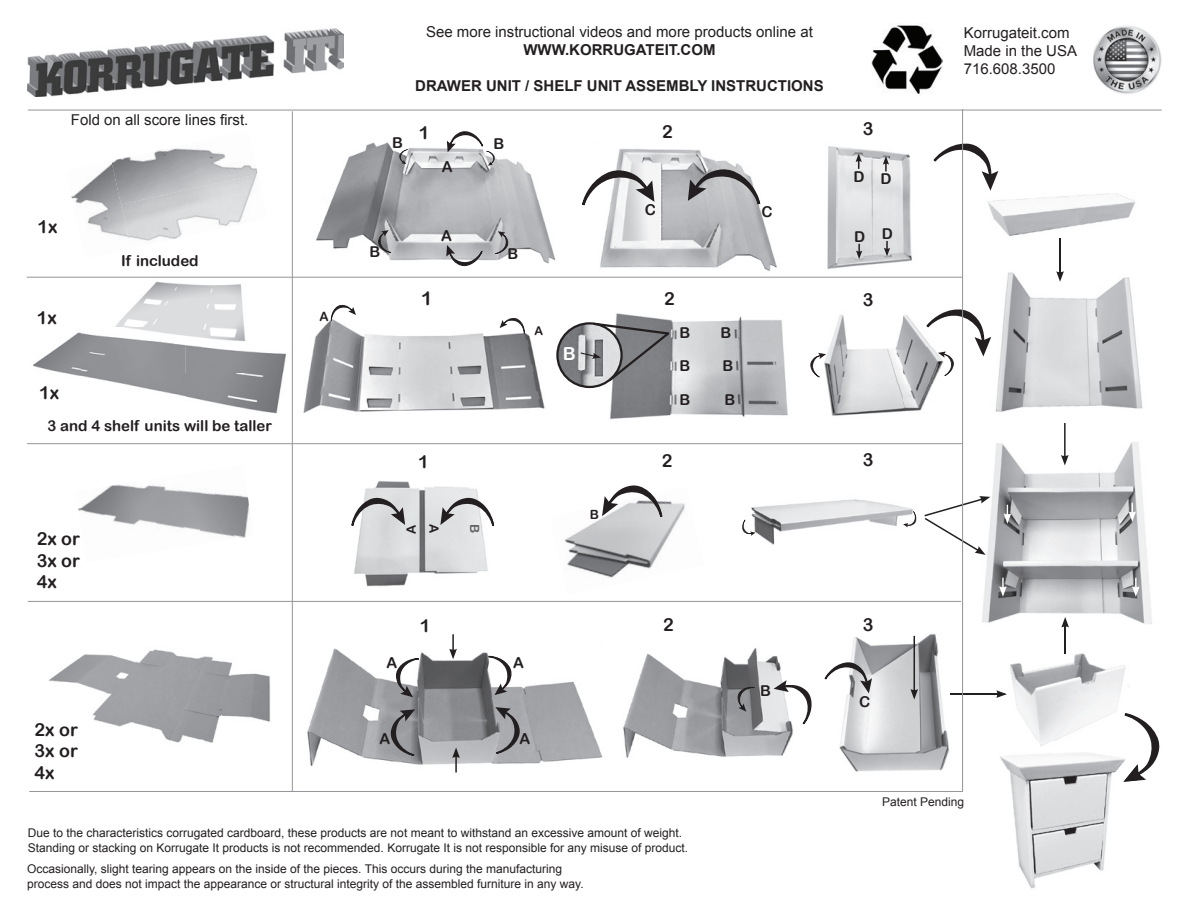
<style>
.page{position:relative;width:1188px;height:918px;background:#fff}
.page>*{position:absolute;margin:0;border:0;box-sizing:border-box;transform-origin:0 0}
.t1{font:19.05px "Arial Rounded MT Bold";color:#231f20}
.t2{font:18px/21.6px "Arial Rounded MT Bold";color:#231f20;text-align:justify}
.t3{font:18px "Arial Rounded MT Bold";color:#fff}
.t4{font:15px/18px "Arial";color:#231f20}
.t5{font:15px "Arial Rounded MT Bold";color:#231f20}
.t6{font:700 15px "Arial";color:#231f20}
.t7{font:12.75px "Arial Rounded MT Bold";color:#231f20}
.t8{font:12.75px "Arial Rounded MT Bold";color:#636366}
.t9{font:12px/14.4px "Arial";color:#231f20}
.t10{font:12px "Arial Rounded MT Bold";color:#231f20}
</style>
<div class="page">
<img style="left:316px;top:141px;width:240px;height:123px">
<img style="left:594px;top:149px;width:190px;height:128px">
<img style="left:827px;top:146px;width:85px;height:123px">
<img style="left:982px;top:442px;width:170px;height:182px">
<svg style="left:1004px;top:505px;width:7px;height:19px"></svg>
<svg style="left:999px;top:578px;width:8px;height:19px"></svg>
<svg style="left:1128px;top:503px;width:8px;height:19px"></svg>
<svg style="left:1132px;top:578px;width:8px;height:19px"></svg>
<img style="left:991px;top:272px;width:152px;height:140px">
<img style="left:27px;top:28px;width:317px;height:68px">
<hr style="left:1059px;top:239px;width:2px;height:35px;background:#231f20">
<svg style="left:1056px;top:271px;width:8px;height:11px"></svg>
<img style="left:872px;top:25px;width:71px;height:69px">
<img style="left:1093px;top:26px;width:69px;height:68px">
<img style="left:818px;top:314px;width:119px;height:102px">
<img style="left:303px;top:318px;width:242px;height:95px">
<svg style="left:500px;top:318px;width:25px;height:16px"></svg>
<hr style="left:1064px;top:423px;width:2px;height:34px;background:#231f20">
<svg style="left:1061px;top:455px;width:8px;height:11px"></svg>
<svg style="left:331px;top:305px;width:25px;height:16px"></svg>
<img style="left:115px;top:281px;width:129px;height:46px">
<img style="left:33px;top:327px;width:253px;height:87px">
<img style="left:603px;top:313px;width:185px;height:106px">
<svg style="left:810px;top:353px;width:16px;height:24px"></svg>
<svg style="left:926px;top:309px;width:65px;height:67px"></svg>
<img style="left:354px;top:481px;width:134px;height:106px">
<img style="left:564px;top:501px;width:121px;height:77px">
<img style="left:78px;top:484px;width:171px;height:54px">
<svg style="left:351px;top:498px;width:54px;height:28px"></svg>
<svg style="left:440px;top:498px;width:54px;height:28px"></svg>
<img style="left:557px;top:324px;width:46px;height:63px">
<img style="left:603px;top:383px;width:19px;height:1px">
<div style="left:556px;top:322px;width:67px;height:66px;border:2px solid #231f20;border-radius:50%"></div>
<svg style="left:579px;top:321px;width:92px;height:62px;background:#8f9092"></svg>
<svg style="left:602px;top:485px;width:60px;height:32px"></svg>
<img style="left:744px;top:499px;width:169px;height:46px">
<svg style="left:742px;top:520px;width:13px;height:16px"></svg>
<svg style="left:903px;top:511px;width:14px;height:16px"></svg>
<img style="left:115px;top:148px;width:143px;height:26px">
<img style="left:71px;top:161px;width:60px;height:75px">
<img style="left:121px;top:174px;width:136px;height:67px">
<img style="left:987px;top:193px;width:149px;height:46px">
<svg style="left:934px;top:143px;width:64px;height:48px"></svg>
<hr style="left:1064px;top:625px;width:2px;height:29px;background:#231f20">
<svg style="left:1061px;top:617px;width:8px;height:11px"></svg>
<img style="left:48px;top:649px;width:222px;height:94px">
<svg style="left:446px;top:245px;width:37px;height:22px"></svg>
<svg style="left:924px;top:496px;width:66px;height:59px"></svg>
<svg style="left:688px;top:169px;width:72px;height:35px;background:#9f9fa1"></svg>
<svg style="left:582px;top:170px;width:72px;height:35px"></svg>
<svg style="left:856px;top:153px;width:6px;height:16px"></svg>
<svg style="left:399px;top:149px;width:9px;height:15px"></svg>
<svg style="left:447px;top:131px;width:48px;height:35px"></svg>
<svg style="left:378px;top:230px;width:13px;height:23px"></svg>
<svg style="left:495px;top:231px;width:13px;height:23px"></svg>
<svg style="left:883px;top:156px;width:6px;height:15px"></svg>
<svg style="left:856px;top:244px;width:6px;height:15px"></svg>
<svg style="left:884px;top:241px;width:6px;height:15px"></svg>
<hr style="left:950px;top:693px;width:49px;height:2px;background:#231f20">
<img style="left:307px;top:648px;width:296px;height:118px">
<img style="left:623px;top:648px;width:170px;height:110px">
<img style="left:839px;top:634px;width:110px;height:138px">
<hr style="left:292px;top:111px;width:1px;height:681px;background:#939598">
<hr style="left:28px;top:601px;width:933px;height:1px;background:#939598">
<hr style="left:962px;top:109px;width:1px;height:683px;background:#939598">
<hr style="left:27px;top:277px;width:936px;height:1px;background:#939598">
<hr style="left:28px;top:110px;width:1134px;height:1px;background:#939598">
<hr style="left:27px;top:443px;width:936px;height:1px;background:#939598">
<img style="left:1000px;top:752px;width:123px;height:137px">
<img style="left:1010px;top:653px;width:120px;height:93px">
<svg style="left:996px;top:690px;width:11px;height:8px"></svg>
<svg style="left:1123px;top:713px;width:37px;height:69px"></svg>
<hr style="left:29px;top:791px;width:934px;height:1px;background:#939598">
<svg style="left:452px;top:747px;width:8px;height:25px"></svg>
<svg style="left:449px;top:634px;width:8px;height:25px"></svg>
<svg style="left:495px;top:707px;width:25px;height:47px"></svg>
<svg style="left:488px;top:656px;width:24px;height:39px"></svg>
<svg style="left:391px;top:709px;width:24px;height:47px"></svg>
<svg style="left:396px;top:658px;width:23px;height:39px"></svg>
<svg style="left:774px;top:680px;width:38px;height:44px"></svg>
<svg style="left:737px;top:687px;width:17px;height:25px"></svg>
<svg style="left:825px;top:661px;width:47px;height:32px"></svg>
<hr style="left:914px;top:636px;width:1px;height:55px;background:#231f20">
<svg style="left:910px;top:689px;width:8px;height:11px"></svg>
<p class="t4" style="left:71px;top:111px;width:179px">Fold on all score lines first.</p>
<h2 class="t2" style="left:38px;top:216px;width:22px">1x</h2>
<h2 class="t2" style="left:37px;top:306px;width:22px">1x</h2>
<h2 class="t2" style="left:39px;top:381px;width:22px">1x</h2>
<p class="t5" style="left:121px;top:251px;width:79px">If included</p>
<p class="t5" style="left:48px;top:417px;width:226px">3 and 4 shelf units will be taller</p>
<h2 class="t2" style="left:37px;top:528px;width:45px">2x or 3x or 4x</h2>
<h2 class="t2" style="left:35px;top:718px;width:45px">2x or 3x or 4x</h2>
<p class="t7" style="left:319px;top:309px;width:11px">A</p>
<p class="t5" style="left:392px;top:134px;width:12px">B</p>
<p class="t5" style="left:369px;top:243px;width:12px">B</p>
<p class="t4" style="left:426px;top:23px;width:388px">See more instructional videos and more products online at</p>
<p class="t6" style="left:523px;top:40px;width:194px">WWW.KORRUGATEIT.COM</p>
<p class="t6" style="left:415px;top:76px;width:410px">DRAWER UNIT / SHELF UNIT ASSEMBLY INSTRUCTIONS</p>
<h2 class="t2" style="left:419px;top:122px;width:12px">1</h2>
<h2 class="t2" style="left:662px;top:121px;width:12px">2</h2>
<h2 class="t2" style="left:863px;top:118px;width:12px">3</h2>
<p class="t5" style="left:494px;top:135px;width:12px">B</p>
<p class="t5" style="left:442px;top:158px;width:12px">A</p>
<p class="t5" style="left:441px;top:227px;width:12px">A</p>
<h1 class="t1" style="left:421px;top:287px;width:13px">1</h1>
<p class="t5" style="left:508px;top:245px;width:12px">B</p>
<p class="t10" style="left:534px;top:323px;width:10px">A</p>
<h2 class="t3" style="left:563px;top:343px;width:14px">B</h2>
<p class="t5" style="left:645px;top:201px;width:13px">C</p>
<p class="t5" style="left:761px;top:203px;width:13px">C</p>
<p class="t5" style="left:854px;top:169px;width:40px">D D</p>
<p class="t5" style="left:854px;top:226px;width:40px">D D</p>
<h2 class="t2" style="left:664px;top:287px;width:12px">2</h2>
<h2 class="t2" style="left:863px;top:288px;width:12px">3</h2>
<p class="t5" style="left:680px;top:324px;width:12px">B</p>
<p class="t5" style="left:680px;top:357px;width:12px">B</p>
<p class="t5" style="left:680px;top:391px;width:12px">B</p>
<p class="t5" style="left:720px;top:324px;width:12px">B</p>
<p class="t5" style="left:722px;top:357px;width:12px">B</p>
<p class="t5" style="left:724px;top:391px;width:12px">B</p>
<h2 class="t2" style="left:418px;top:451px;width:12px">1</h2>
<h2 class="t2" style="left:662px;top:450px;width:12px">2</h2>
<h2 class="t2" style="left:863px;top:448px;width:12px">3</h2>
<p class="t7" style="left:404px;top:534px;width:11px;rotate:-90deg">A</p>
<p class="t7" style="left:442px;top:524px;width:11px;rotate:90deg">A</p>
<p class="t8" style="left:482px;top:524px;width:11px;rotate:90deg">B</p>
<p class="t7" style="left:590px;top:507px;width:11px">B</p>
<h2 class="t2" style="left:420px;top:615px;width:12px">1</h2>
<h2 class="t2" style="left:663px;top:614px;width:12px">2</h2>
<h2 class="t2" style="left:863px;top:613px;width:12px">3</h2>
<p class="t5" style="left:387px;top:654px;width:12px">A</p>
<p class="t5" style="left:380px;top:730px;width:12px">A</p>
<p class="t5" style="left:513px;top:653px;width:12px">A</p>
<p class="t5" style="left:519px;top:730px;width:12px">A</p>
<p class="t5" style="left:760px;top:682px;width:12px">B</p>
<p class="t5" style="left:859px;top:693px;width:13px">C</p>
<p class="t4" style="left:964px;top:24px;width:115px">Korrugateit.com<br>Made in the USA<br>716.608.3500</p>
<p class="t9" style="left:882px;top:795px;width:84px">Patent Pending</p>
<p class="t9" style="left:28px;top:826px;width:662px">Due to the characteristics corrugated cardboard, these products are not meant to withstand an excessive amount of weight.<br>Standing or stacking on Korrugate It products is not recommended. Korrugate It is not responsible for any misuse of product.</p>
<p class="t9" style="left:27px;top:862px;width:558px">Occasionally, slight tearing appears on the inside of the pieces. This occurs during the manufacturing process and does not impact the appearance or structural integrity of the assembled furniture in any way.</p>
</div>
